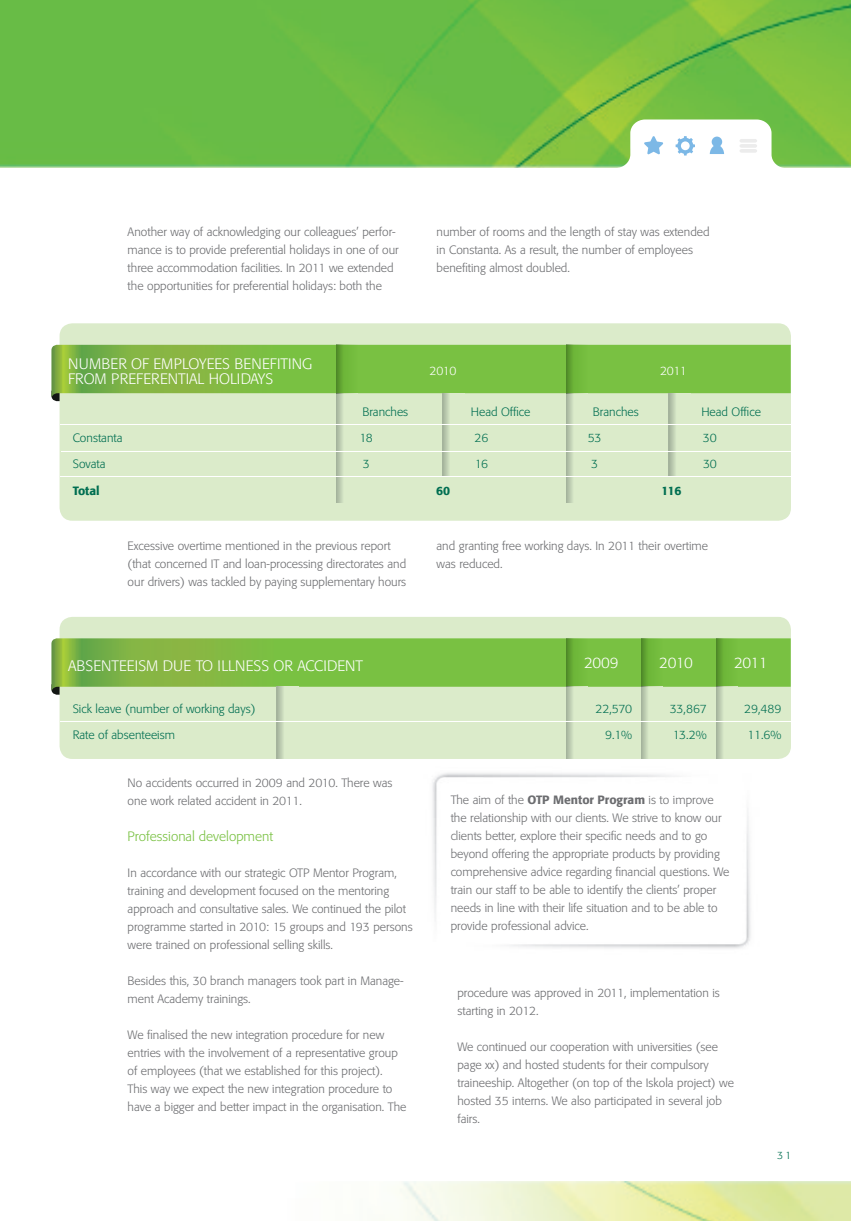
<style>
.page{position:relative;width:851px;height:1221px;background:#fff}
.page>*{position:absolute;margin:0;border:0;box-sizing:border-box;transform-origin:0 0}
.t1{font:300 15px "Formata LIGH Tp RO";letter-spacing:-.02em;color:#fff}
.t2{font:300 13.5px "Formata LIGH Tp RO";color:#79c142}
.t3{font:300 12px/18px "Formata LIGH Tp RO";color:#6c6d70}
.t4{font:300 12px "Formata LIGH Tp RO";color:#006e51}
.t5{font:500 12px "Formata Med R";color:#006e51}
.t6{font:300 12px "Formata LIGH Tp RO";letter-spacing:-.04em;color:#fff}
.t7{font:300 10.5px "Formata LIGH Tp RO";color:#006e51}
.s1{font-family:"Formata Med R";font-weight:500}
</style>
<div class="page">
<img style="left:0;top:0;width:850px;height:1220px">
<div style="left:0;top:168px;width:850px;height:1012px;background:#fff"></div>
<div style="left:60px;top:323px;width:730px;height:197px;background:#dbebca;border-radius:13px"></div>
<svg style="left:51px;top:345px;width:739px;height:56px;background:#87c354"></svg>
<svg style="left:566px;top:393px;width:21px;height:110px"></svg>
<svg style="left:336px;top:393px;width:21px;height:110px"></svg>
<svg style="left:442px;top:393px;width:22px;height:83px"></svg>
<svg style="left:668px;top:393px;width:22px;height:83px"></svg>
<svg style="left:566px;top:345px;width:21px;height:48px"></svg>
<svg style="left:336px;top:345px;width:21px;height:48px"></svg>
<hr style="left:60px;top:424px;width:731px;height:1px;background:#fff">
<hr style="left:61px;top:451px;width:731px;height:1px;background:#fff">
<hr style="left:60px;top:476px;width:731px;height:1px;background:#fff">
<div style="left:60px;top:617px;width:730px;height:142px;background:#dbebca;border-radius:13px"></div>
<svg style="left:51px;top:638px;width:739px;height:56px;background:#87c354"></svg>
<svg style="left:277px;top:686px;width:21px;height:72px"></svg>
<svg style="left:566px;top:686px;width:21px;height:72px"></svg>
<svg style="left:641px;top:686px;width:21px;height:72px"></svg>
<svg style="left:716px;top:686px;width:21px;height:72px"></svg>
<svg style="left:566px;top:638px;width:21px;height:48px"></svg>
<svg style="left:641px;top:638px;width:21px;height:48px"></svg>
<svg style="left:716px;top:638px;width:21px;height:48px"></svg>
<hr style="left:60px;top:721px;width:731px;height:1px;background:#fff">
<img style="left:509px;top:810px;width:242px;height:139px">
<img style="left:432px;top:773px;width:309px;height:168px">
<svg style="left:609px;top:119px;width:182px;height:49px"></svg>
<hr style="left:739px;top:149px;width:18px;height:4px;background:#ececec;border-radius:2px">
<hr style="left:739px;top:144px;width:18px;height:4px;background:#ececec;border-radius:2px">
<hr style="left:739px;top:139px;width:18px;height:4px;background:#ececec;border-radius:2px">
<p class="t3" style="left:128px;top:223px;width:272px">Another way of acknowledging our colleagues’ perfor&shy;mance is to provide preferential holidays in one of our three accommodation facilities. In 2011 we extended the opportunities for preferential holidays: both the</p>
<p class="t1" style="left:68px;top:355px;width:22px">Number</p>
<p class="t1" style="left:131px;top:355px;width:32px">of employees</p>
<p class="t1" style="left:234px;top:355px;width:9px">benefiting</p>
<p class="t1" style="left:68px;top:370px;width:11px">from</p>
<p class="t1" style="left:111px;top:370px;width:9px">preferential</p>
<p class="t1" style="left:209px;top:370px;width:9px">holidays</p>
<p class="t3" style="left:436px;top:223px;width:274px">number of rooms and the length of stay was extended in Constanta. As a result, the number of employees benefiting almost doubled.</p>
<p class="t6" style="left:429px;top:364px;width:28px">2010</p>
<p class="t6" style="left:660px;top:364px;width:28px">2011</p>
<p class="t4" style="left:362px;top:404px;width:47px">Branches</p>
<p class="t4" style="left:471px;top:404px;width:61px">Head Office</p>
<p class="t4" style="left:593px;top:404px;width:47px">Branches</p>
<p class="t4" style="left:701px;top:404px;width:61px">Head Office</p>
<p class="t4" style="left:73px;top:431px;width:51px">Constanta</p>
<p class="t4" style="left:359px;top:431px;width:15px">18</p>
<p class="t4" style="left:474px;top:431px;width:15px">26</p>
<p class="t4" style="left:587px;top:431px;width:15px">53</p>
<p class="t4" style="left:702px;top:431px;width:15px">30</p>
<p class="t4" style="left:73px;top:457px;width:34px">Sovata</p>
<p class="t4" style="left:362px;top:457px;width:8px">3</p>
<p class="t4" style="left:474px;top:457px;width:15px">16</p>
<p class="t4" style="left:591px;top:457px;width:8px">3</p>
<p class="t4" style="left:703px;top:457px;width:15px">30</p>
<p class="t5" style="left:73px;top:483px;width:29px">Total</p>
<p class="t5" style="left:436px;top:483px;width:15px">60</p>
<p class="t5" style="left:661px;top:483px;width:22px">116</p>
<p class="t3" style="left:128px;top:536px;width:280px">Excessive overtime mentioned in the previous report (that concerned IT and loan-processing directorates and our drivers) was tackled by paying supplementary hours</p>
<p class="t3" style="left:436px;top:536px;width:273px">and granting free working days. In 2011 their overtime was reduced.</p>
<p class="t1" style="left:68px;top:656px;width:18px">Absenteeism</p>
<p class="t1" style="left:163px;top:656px;width:10px">due</p>
<p class="t1" style="left:196px;top:656px;width:30px">to illness</p>
<p class="t1" style="left:273px;top:656px;width:33px">or accident</p>
<p class="t1" style="left:584px;top:653px;width:36px">2009</p>
<p class="t1" style="left:659px;top:653px;width:35px">2010</p>
<p class="t1" style="left:734px;top:653px;width:35px">2011</p>
<p class="t4" style="left:73px;top:701px;width:184px">Sick leave (number of working days)</p>
<p class="t4" style="left:595px;top:701px;width:38px">22,570</p>
<p class="t4" style="left:669px;top:701px;width:38px">33,867</p>
<p class="t4" style="left:744px;top:701px;width:39px">29,489</p>
<p class="t4" style="left:73px;top:727px;width:104px">Rate of absenteeism</p>
<p class="t4" style="left:605px;top:727px;width:28px">9.1%</p>
<p class="t4" style="left:672px;top:727px;width:35px">13.2%</p>
<p class="t4" style="left:747px;top:727px;width:35px">11.6%</p>
<p class="t3" style="left:128px;top:774px;width:266px">No accidents occurred in 2009 and 2010. There was one work related accident in 2011.</p>
<p class="t2" style="left:128px;top:828px;width:147px">Professional development</p>
<p class="t3" style="left:128px;top:864px;width:286px">In accordance with our strategic OTP Mentor Program, training and development focused on the mentoring approach and consultative sales. We continued the pilot programme started in 2010: 15 groups and 193 persons were trained on professional selling skills.</p>
<p class="t3" style="left:128px;top:972px;width:277px">Besides this, 30 branch managers took part in Manage&shy;ment Academy trainings.</p>
<p class="t3" style="left:128px;top:1026px;width:280px">We finalised the new integration procedure for new entries with the involvement of a representative group of employees (that we established for this project).<br>This way we expect the new integration procedure to have a bigger and better impact in the organisation. The</p>
<p class="t3" style="left:450px;top:790px;width:280px">The aim of the <span class="s1">OTP Mentor Program</span> is to improve the relationship with our clients. We strive to know our clients better, explore their specific needs and to go beyond offering the appropriate products by providing comprehensive advice regarding financial questions. We train our staff to be able to identify the clients’ proper needs in line with their life situation and to be able to provide professional advice.</p>
<p class="t3" style="left:457px;top:984px;width:264px">procedure was approved in 2011, implementation is starting in 2012.</p>
<p class="t3" style="left:457px;top:1038px;width:278px">We continued our cooperation with universities (see page xx) and hosted students for their compulsory traineeship. Altogether (on top of the Iskola project) we hosted 35 interns. We also participated in several job fairs.</p>
<p class="t7" style="left:777px;top:1149px;width:16px">31</p>
</div>
